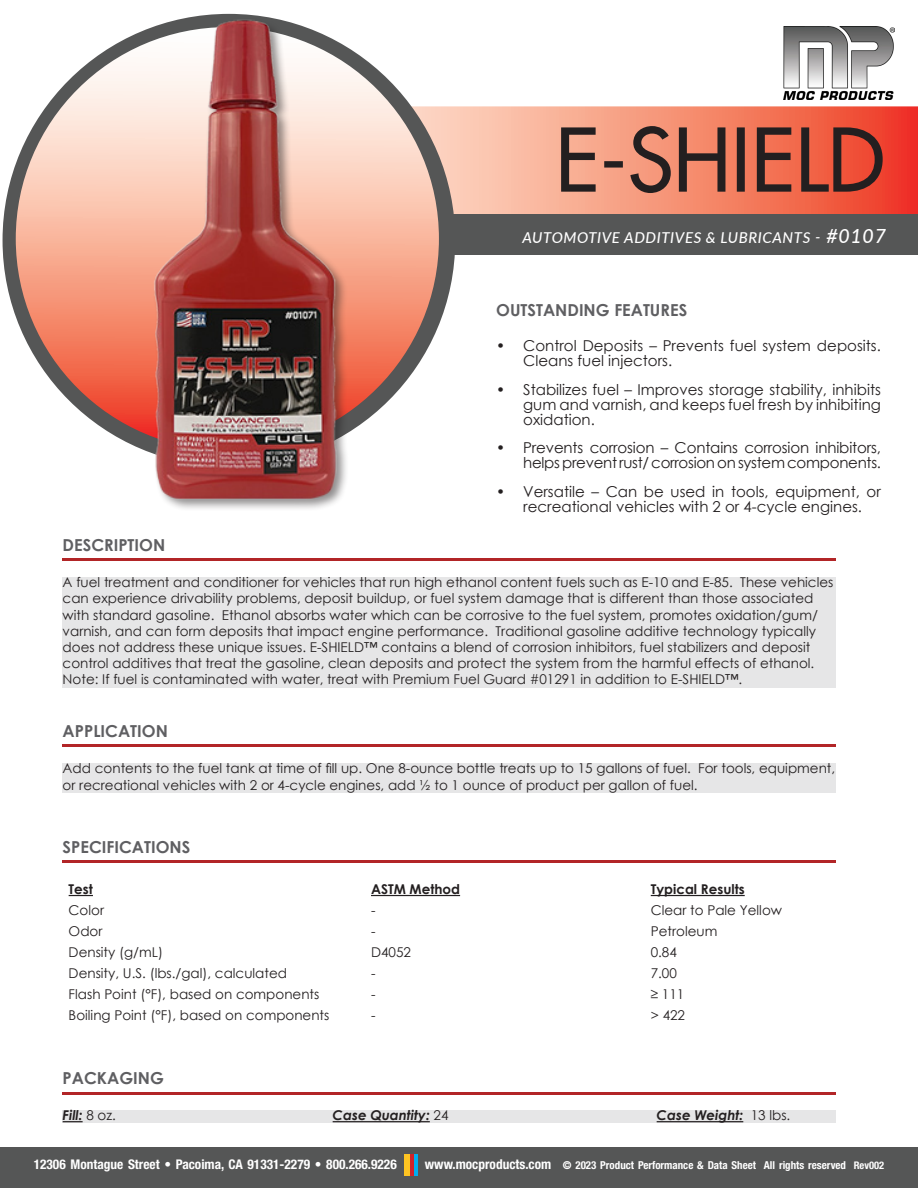
<style>
.page{position:relative;width:918px;height:1188px;background:#fff}
.page>*{position:absolute;margin:0;border:0;box-sizing:border-box;transform-origin:0 0}
.t1{font:700 16.5px "Century Gothic";color:#5f5f62}
.t2{font:15px/15px "Century Gothic";color:#231f20}
.t3{font:italic 500 15px "Lato";letter-spacing:.04em;color:#fff}
.t4{font:13.5px/16.2px "Century Gothic";color:#231f20}
.t5{font:italic 700 13.5px "Century Gothic";color:#231f20}
.t6{font:700 13.5px "Century Gothic";color:#231f20}
.t7{font:700 condensed 13.35px "Helvetica Neue LT Std";color:#fff}
.t8{font:700 condensed 10.95px "Helvetica Neue LT Std";color:#fff}
.s1{font-size:19.5px}
.s2{font-weight:400;font-style:normal}
.s3{font-size:13.65px}
.s4{font-size:10.5px}
</style>
<div class="page">
<svg style="left:411px;top:106px;width:507px;height:108px"></svg>
<div style="left:0;top:1148px;width:918px;height:40px;background:#555656"></div>
<div style="left:404px;top:1154px;width:5px;height:22px;background:#fec422"></div>
<hr style="left:410px;top:1154px;width:3px;height:22px;background:#d1232a">
<hr style="left:414px;top:1154px;width:4px;height:22px;background:#00aeef">
<div style="left:97px;top:214px;width:821px;height:41px;background:#555656"></div>
<div style="left:3px;top:14px;width:452px;height:453px;background:#555656;border-radius:50%"></div>
<svg style="left:16px;top:27px;width:423px;height:423px"></svg>
<hr style="left:63px;top:559px;width:773px;height:2px;background:#b22527">
<div style="left:63px;top:577px;width:773px;height:110px;background:#e6e6e7"></div>
<hr style="left:63px;top:745px;width:773px;height:2px;background:#b22527">
<div style="left:63px;top:763px;width:773px;height:29px;background:#e6e6e7"></div>
<hr style="left:63px;top:860px;width:773px;height:3px;background:#b22527">
<hr style="left:63px;top:1092px;width:773px;height:2px;background:#b22527">
<div style="left:63px;top:1110px;width:773px;height:13px;background:#e6e6e7"></div>
<svg style="left:63px;top:1121px;width:20px;height:1px"></svg>
<hr style="left:333px;top:1121px;width:97px;height:1px;background:#231f20">
<hr style="left:657px;top:1121px;width:86px;height:1px;background:#231f20">
<svg style="left:69px;top:895px;width:24px;height:1px"></svg>
<hr style="left:371px;top:895px;width:89px;height:1px;background:#231f20">
<hr style="left:651px;top:895px;width:94px;height:1px;background:#231f20">
<img style="left:85px;top:13px;width:324px;height:496px">
<svg style="left:561px;top:126px;width:322px;height:67px"></svg>
<img style="left:783px;top:26px;width:111px;height:74px">
<p class="t3" style="left:522px;top:226px;width:365px">AUTOMOTIVE ADDITIVES &amp; LUBRICANTS - <span class="s1">#0107</span></p>
<p class="t1" style="left:496px;top:297px;width:193px">OUTSTANDING FEATURES</p>
<p class="t2" style="left:523px;top:338px;width:359px;text-indent:-27px">• Control Deposits – Prevents fuel system deposits.<br>Cleans fuel injectors.</p>
<p class="t2" style="left:523px;top:381px;width:359px;text-align:justify;text-indent:-27px">• Stabilizes fuel – Improves storage stability, inhibits gum and varnish, and keeps fuel fresh by inhibiting oxidation.</p>
<p class="t2" style="left:496px;top:440px;width:386px;text-align:right">• Prevents corrosion – Contains corrosion inhibitors, helps prevent rust/ corrosion on system components.</p>
<p class="t2" style="left:496px;top:483px;width:386px;text-align:center">• Versatile – Can be used in tools, equipment, or recreational vehicles with 2 or 4-cycle engines.</p>
<p class="t1" style="left:63px;top:532px;width:104px">DESCRIPTION</p>
<p class="t4" style="left:63px;top:574px;width:772px">A fuel treatment and conditioner for vehicles that run high ethanol content fuels such as E-10 and E-85. These vehicles can experience drivability problems, deposit buildup, or fuel system damage that is different than those associated with standard gasoline. Ethanol absorbs water which can be corrosive to the fuel system, promotes oxidation/gum/ varnish, and can form deposits that impact engine performance. Traditional gasoline additive technology typically does not address these unique issues. E-SHIELD™ contains a blend of corrosion inhibitors, fuel stabilizers and deposit control additives that treat the gasoline, clean deposits and protect the system from the harmful effects of ethanol.<br>Note: If fuel is contaminated with water, treat with Premium Fuel Guard #01291 in addition to E-SHIELD™.</p>
<p class="t1" style="left:63px;top:718px;width:107px">APPLICATION</p>
<p class="t4" style="left:63px;top:760px;width:774px">Add contents to the fuel tank at time of fill up. One 8-ounce bottle treats up to 15 gallons of fuel. For tools, equipment, or recreational vehicles with 2 or 4-cycle engines, add ½ to 1 ounce of product per gallon of fuel.</p>
<p class="t1" style="left:63px;top:834px;width:129px">SPECIFICATIONS</p>
<p class="t6" style="left:69px;top:879px;width:26px">Test</p>
<p class="t6" style="left:371px;top:879px;width:91px">ASTM Method</p>
<p class="t6" style="left:651px;top:879px;width:95px">Typical Results</p>
<p class="t4" style="left:69px;top:902px;width:37px">Color</p>
<p class="t4" style="left:371px;top:902px;width:6px">-</p>
<p class="t4" style="left:651px;top:902px;width:133px">Clear to Pale Yellow</p>
<p class="t4" style="left:69px;top:923px;width:35px">Odor</p>
<p class="t4" style="left:371px;top:923px;width:6px">-</p>
<p class="t4" style="left:651px;top:923px;width:68px">Petroleum</p>
<p class="t4" style="left:69px;top:944px;width:96px">Density (g/mL)</p>
<p class="t4" style="left:371px;top:944px;width:41px">D4052</p>
<p class="t4" style="left:651px;top:944px;width:28px">0.84</p>
<p class="t4" style="left:69px;top:965px;width:220px">Density, U.S. (lbs./gal), calculated</p>
<p class="t4" style="left:371px;top:965px;width:6px">-</p>
<p class="t4" style="left:651px;top:965px;width:28px">7.00</p>
<p class="t4" style="left:69px;top:986px;width:252px">Flash Point (°F), based on components</p>
<p class="t4" style="left:371px;top:986px;width:6px">-</p>
<p class="t4" style="left:651px;top:986px;width:35px">≥ 111</p>
<p class="t4" style="left:69px;top:1007px;width:262px">Boiling Point (°F), based on components</p>
<p class="t4" style="left:371px;top:1007px;width:6px">-</p>
<p class="t4" style="left:651px;top:1007px;width:36px">&gt; 422</p>
<p class="t1" style="left:63px;top:1066px;width:103px">PACKAGING</p>
<p class="t5" style="left:63px;top:1105px;width:55px">Fill: <span class="s2">8 oz.</span></p>
<p class="t5" style="left:333px;top:1105px;width:117px">Case Quantity: <span class="s2">24</span></p>
<p class="t5" style="left:657px;top:1105px;width:135px">Case Weight: <span class="s2">13 lbs.</span></p>
<p class="t7" style="left:34px;top:1156px;width:365px">12306 Montague Street • Pacoima, CA 91331-2279 • 800.266.9226</p>
<p class="t8" style="left:425px;top:1159px;width:461px"><span class="s3">www.mocproducts.com</span> © 2023 Product Performance &amp; Data Sheet All rights reserved <span class="s4">Rev002</span></p>
</div>
